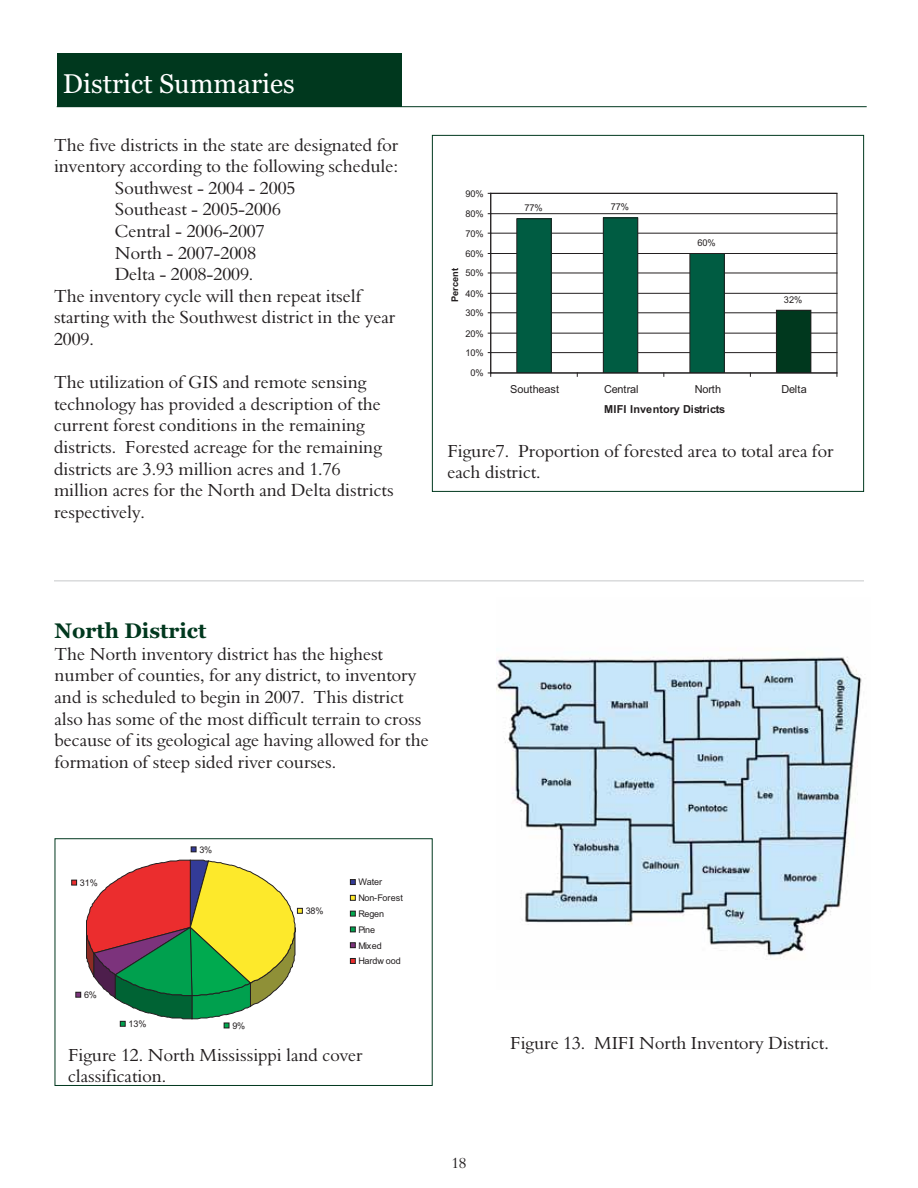
<style>
.page{position:relative;width:918px;height:1188px;background:#fff}
.page>*{position:absolute;margin:0;border:0;box-sizing:border-box;transform-origin:0 0}
.t1{font:27px "Georgia";color:#fff}
.t2{font:700 21px "Georgia";color:#00381e}
.t3{font:18px/21.6px "Nadine 2 Normal";color:#231f20}
.t4{font:15px "Nadine 2 Normal";color:#231f20}
.t5{font:10.95px "Arial";letter-spacing:-.02em;color:#231f20}
.t6{font:700 10.95px "Arial";letter-spacing:.005em;color:#231f20}
.t7{font:9.3px "Arial";letter-spacing:-.01em;color:#231f20}
.t8{font:700 9.3px "Arial";letter-spacing:-.01em;color:#231f20}
.t9{font:9.15px/15.8px "Arial";letter-spacing:-.01em;color:#231f20}
</style>
<div class="page">
<div style="left:57px;top:53px;width:344px;height:54px;background:#00381e"></div>
<hr style="left:57px;top:106px;width:810px;height:1px;background:#00381e">
<hr style="left:491px;top:352px;width:346px;height:1px;background:#231f20">
<hr style="left:491px;top:333px;width:346px;height:1px;background:#231f20">
<hr style="left:491px;top:313px;width:346px;height:1px;background:#231f20">
<hr style="left:491px;top:293px;width:346px;height:1px;background:#231f20">
<hr style="left:491px;top:273px;width:346px;height:1px;background:#231f20">
<hr style="left:491px;top:253px;width:346px;height:1px;background:#231f20">
<hr style="left:491px;top:233px;width:346px;height:1px;background:#231f20">
<hr style="left:491px;top:213px;width:346px;height:1px;background:#231f20">
<div style="left:491px;top:193px;width:346px;height:180px;border:1px solid #231f20"></div>
<div style="left:517px;top:219px;width:34px;height:154px;background:#005c42"></div>
<div style="left:516px;top:218px;width:36px;height:155px;border:1px solid #231f20"></div>
<div style="left:603px;top:218px;width:35px;height:155px;background:#005c42"></div>
<div style="left:603px;top:217px;width:35px;height:156px;border:1px solid #231f20"></div>
<div style="left:690px;top:254px;width:34px;height:119px;background:#005c42"></div>
<div style="left:689px;top:253px;width:36px;height:120px;border:1px solid #231f20"></div>
<div style="left:776px;top:310px;width:35px;height:63px;background:#00381e"></div>
<div style="left:776px;top:310px;width:35px;height:63px;border:1px solid #231f20"></div>
<hr style="left:490px;top:193px;width:1px;height:180px;background:#231f20">
<hr style="left:491px;top:373px;width:346px;height:1px;background:#231f20">
<div style="left:432px;top:135px;width:432px;height:357px;border:1px solid #00381e"></div>
<hr style="left:54px;top:581px;width:810px;height:1px;background:#c6c8ca">
<img style="left:496px;top:656px;width:366px;height:303px">
<svg style="left:191px;top:846px;width:6px;height:6px"></svg>
<svg style="left:71px;top:859px;width:232px;height:169px"></svg>
<svg style="left:350px;top:879px;width:6px;height:6px"></svg>
<svg style="left:350px;top:895px;width:6px;height:6px"></svg>
<svg style="left:350px;top:911px;width:6px;height:6px"></svg>
<svg style="left:350px;top:927px;width:6px;height:5px"></svg>
<svg style="left:350px;top:942px;width:6px;height:6px"></svg>
<svg style="left:350px;top:958px;width:6px;height:6px"></svg>
<div style="left:55px;top:838px;width:378px;height:248px;border:1px solid #00381e"></div>
<h1 class="t1" style="left:63px;top:72px;width:233px">District Summaries</h1>
<p class="t3" style="left:54px;top:136px;width:346px">The five districts in the state are designated for</p>
<p class="t3" style="left:54px;top:157px;width:346px">inventory according to the following schedule:</p>
<p class="t3" style="left:115px;top:179px;width:182px">Southwest - 2004 - 2005</p>
<p class="t3" style="left:115px;top:200px;width:167px">Southeast - 2005-2006</p>
<p class="t3" style="left:115px;top:222px;width:151px">Central - 2006-2007</p>
<p class="t3" style="left:115px;top:244px;width:143px">North - 2007-2008</p>
<p class="t3" style="left:115px;top:265px;width:140px">Delta - 2008-2009.</p>
<p class="t3" style="left:54px;top:287px;width:309px">The inventory cycle will then repeat itself</p>
<p class="t3" style="left:54px;top:308px;width:343px">starting with the Southwest district in the year</p>
<p class="t3" style="left:54px;top:330px;width:41px">2009.</p>
<p class="t3" style="left:54px;top:373px;width:341px">The utilization of GIS and remote sensing technology has provided a description of the current forest conditions in the remaining districts. Forested acreage for the remaining districts are 3.93 million acres and 1.76 million acres for the North and Delta districts respectively.</p>
<p class="t7" style="left:466px;top:190px;width:20px">90%</p>
<p class="t7" style="left:466px;top:210px;width:20px">80%</p>
<p class="t7" style="left:466px;top:230px;width:20px">70%</p>
<p class="t7" style="left:466px;top:250px;width:20px">60%</p>
<p class="t8" style="left:449px;top:302px;width:35px;rotate:-90deg">Percent</p>
<p class="t7" style="left:466px;top:270px;width:20px">50%</p>
<p class="t7" style="left:466px;top:290px;width:20px">40%</p>
<p class="t7" style="left:466px;top:310px;width:20px">30%</p>
<p class="t7" style="left:466px;top:330px;width:20px">20%</p>
<p class="t7" style="left:466px;top:349px;width:20px">10%</p>
<p class="t7" style="left:471px;top:370px;width:15px">0%</p>
<p class="t7" style="left:524px;top:205px;width:20px">77%</p>
<p class="t7" style="left:611px;top:204px;width:20px">77%</p>
<p class="t7" style="left:697px;top:239px;width:20px">60%</p>
<p class="t7" style="left:784px;top:296px;width:20px">32%</p>
<p class="t5" style="left:510px;top:386px;width:51px">Southeast</p>
<p class="t5" style="left:604px;top:386px;width:36px">Central</p>
<p class="t5" style="left:695px;top:386px;width:28px">North</p>
<p class="t5" style="left:781px;top:386px;width:27px">Delta</p>
<p class="t6" style="left:604px;top:403px;width:123px">MIFI Inventory Districts</p>
<p class="t3" style="left:447px;top:442px;width:388px">Figure7. Proportion of forested area to total area for each district.</p>
<p class="t2" style="left:55px;top:619px;width:153px">North District</p>
<p class="t3" style="left:55px;top:645px;width:376px">The North inventory district has the highest number of counties, for any district, to inventory and is scheduled to begin in 2007. This district also has some of the most difficult terrain to cross because of its geological age having allowed for the formation of steep sided river courses.</p>
<p class="t9" style="left:199px;top:843px;width:14px">3%</p>
<p class="t9" style="left:80px;top:876px;width:19px">31%</p>
<p class="t9" style="left:359px;top:875px;width:46px">Water<br>Non-Forest<br>Regen<br>Pine<br>Mixed<br>Hardw ood</p>
<p class="t9" style="left:306px;top:904px;width:19px">38%</p>
<p class="t9" style="left:84px;top:988px;width:14px">6%</p>
<p class="t9" style="left:129px;top:1017px;width:19px">13%</p>
<p class="t9" style="left:232px;top:1019px;width:14px">9%</p>
<p class="t3" style="left:68px;top:1046px;width:296px">Figure 12. North Mississippi land cover classification.</p>
<p class="t4" style="left:452px;top:1157px;width:16px">18</p>
<p class="t3" style="left:510px;top:1034px;width:320px">Figure 13. MIFI North Inventory District.</p>
</div>
